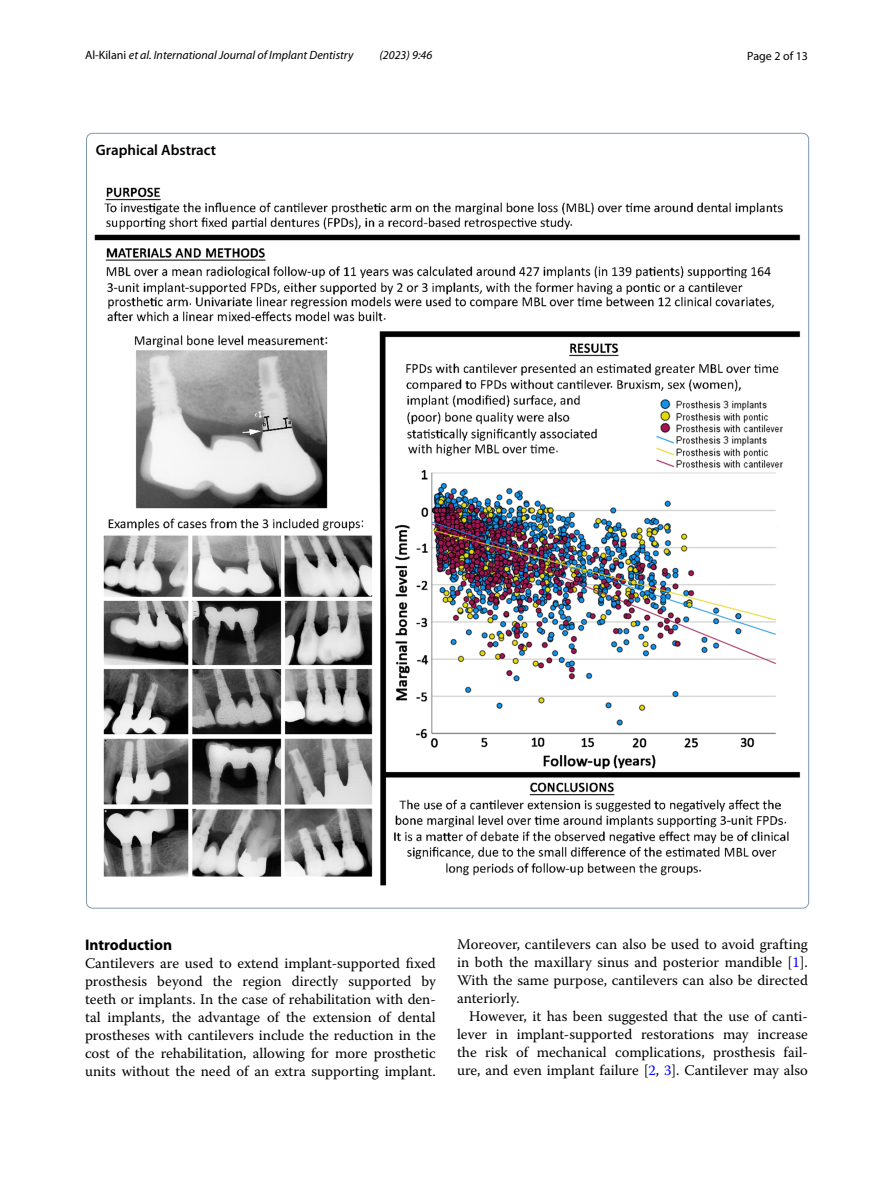
<style>
.page{position:relative;width:893px;height:1187px;background:#fff}
.page>*{position:absolute;margin:0;border:0;box-sizing:border-box;transform-origin:0 0}
.t1{font:700 15.45px "Myriad Pro";color:#000}
.t2{font:600 15px "Myriad Pro";color:#000}
.t3{font:14.7px/18px "Warnock Pro";color:#000;text-align:justify}
.t4{font:italic 12px "Myriad Pro";color:#000}
.t5{font:12px "Myriad Pro";color:#000}
.s1{font-style:normal}
.s2{color:#00f}
</style>
<div class="page">
<img style="left:95px;top:188px;width:705px;height:697px">
<p class="t4" style="left:85px;top:48px;width:270px"><span class="s1">Al‑Kilani</span> et al. International Journal of Implant Dentistry</p>
<p class="t4" style="left:379px;top:48px;width:54px">(2023) 9:46</p>
<p class="t5" style="left:747px;top:48px;width:62px">Page 2 of 13</p>
<p class="t2" style="left:96px;top:141px;width:122px">Graphical Abstract</p>
<p class="t1" style="left:85px;top:934px;width:89px">Introduction</p>
<p class="t3" style="left:85px;top:954px;width:352px">Cantilevers are used to extend implant-supported fixed prosthesis beyond the region directly supported by teeth or implants. In the case of rehabilitation with den&shy;tal implants, the advantage of the extension of dental prostheses with cantilevers include the reduction in the cost of the rehabilitation, allowing for more prosthetic units without the need of an extra supporting implant.</p>
<p class="t3" style="left:457px;top:935px;width:352px">Moreover, cantilevers can also be used to avoid grafting in both the maxillary sinus and posterior mandible [<span class="s2">1</span>].<br>With the same purpose, cantilevers can also be directed anteriorly.</p>
<p class="t3" style="left:457px;top:1007px;width:352px;text-indent:12px">However, it has been suggested that the use of canti&shy;lever in implant-supported restorations may increase the risk of mechanical complications, prosthesis fail&shy;ure, and even implant failure [<span class="s2">2</span>, <span class="s2">3</span>]. Cantilever may also</p>
</div>
